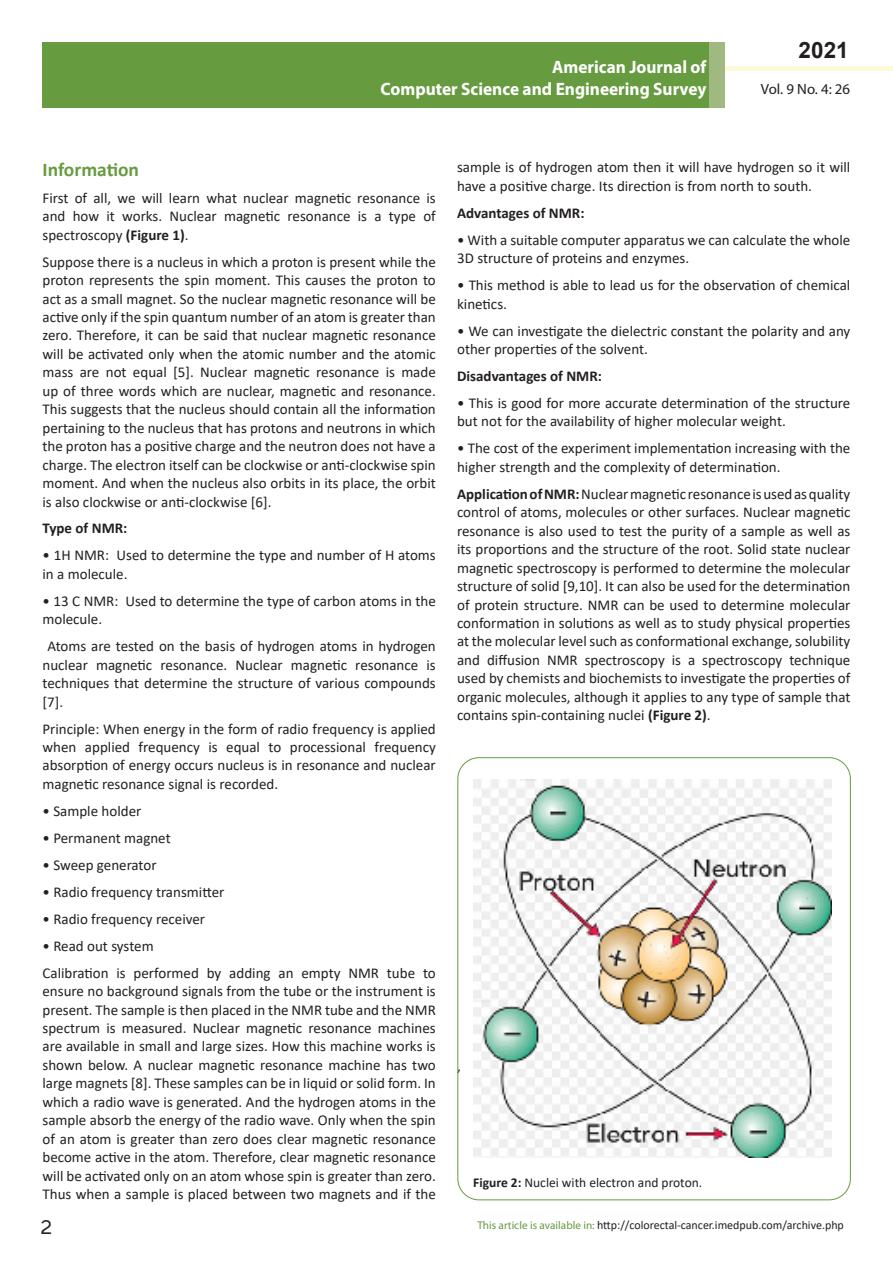
<style>
.page{position:relative;width:893px;height:1263px;background:#fff}
.page>*{position:absolute;margin:0;border:0;box-sizing:border-box;transform-origin:0 0}
.t1{font:25.5px "Tunga";color:#231f20}
.t2{font:700 22.5px "Arial";color:#231f20}
.t3{font:700 19.5px "Calibri";color:#679b40}
.t4{font:700 18px/21.6px "Myriad Pro";color:#fff;text-align:right;scale:.96 1}
.t5{font:15px/18.5px "Calibri";color:#231f20}
.t6{font:700 15px "Calibri";color:#231f20}
.t7{font:14.85px "Myriad Pro";color:#231f20}
.ImageCaption{font:13.5px "Calibri";color:#231f20}
.t8{font:12px "Calibri";color:#231f20}
.s1{font-weight:700}
.s2{font-family:"Myriad Pro";font-size:11.25px;color:#679940}
</style>
<div class="page">
<div style="left:722px;top:66px;width:171px;height:5px;background:#fdf9d9"></div>
<div style="left:43px;top:42px;width:682px;height:66px;background:#679b40"></div>
<div style="left:710px;top:42px;width:15px;height:66px;background:#a0b980"></div>
<img style="left:473px;top:779px;width:359px;height:378px">
<p class="t4" style="left:381px;top:56px;width:341px">American Journal of<br>Computer Science and Engineering Survey</p>
<h2 class="t2" style="left:799px;top:35px;width:52px">2021</h2>
<p class="t7" style="left:761px;top:80px;width:91px">Vol. 9 No. 4: 26</p>
<p class="t3" style="left:43px;top:156px;width:98px">Information</p>
<p class="t5" style="left:43px;top:188px;width:395px;text-align:justify">First of all, we will learn what nuclear magnetic resonance is and how it works. Nuclear magnetic resonance is a type of spectroscopy <span class="s1">(Figure 1)</span>.</p>
<p class="t5" style="left:43px;top:252px;width:395px;text-align:justify">Suppose there is a nucleus in which a proton is present while the proton represents the spin moment. This causes the proton to act as a small magnet. So the nuclear magnetic resonance will be active only if the spin quantum number of an atom is greater than zero. Therefore, it can be said that nuclear magnetic resonance will be activated only when the atomic number and the atomic mass are not equal [5]. Nuclear magnetic resonance is made up of three words which are nuclear, magnetic and resonance.<br>This suggests that the nucleus should contain all the information pertaining to the nucleus that has protons and neutrons in which the proton has a positive charge and the neutron does not have a charge. The electron itself can be clockwise or anti-clockwise spin moment. And when the nucleus also orbits in its place, the orbit is also clockwise or anti-clockwise [6].</p>
<p class="t6" style="left:43px;top:518px;width:86px">Type of NMR:</p>
<p class="t5" style="left:43px;top:546px;width:395px">• 1H NMR: Used to determine the type and number of H atoms in a molecule.</p>
<p class="t5" style="left:43px;top:591px;width:395px">• 13 C NMR: Used to determine the type of carbon atoms in the molecule.</p>
<p class="t5" style="left:43px;top:637px;width:395px;text-align:justify;text-indent:5px">Atoms are tested on the basis of hydrogen atoms in hydrogen nuclear magnetic resonance. Nuclear magnetic resonance is techniques that determine the structure of various compounds [7].</p>
<p class="t5" style="left:43px;top:719px;width:395px;text-align:justify">Principle: When energy in the form of radio frequency is applied when applied frequency is equal to processional frequency absorption of energy occurs nucleus is in resonance and nuclear magnetic resonance signal is recorded.</p>
<p class="t5" style="left:43px;top:801px;width:100px">• Sample holder</p>
<p class="t5" style="left:43px;top:828px;width:130px">• Permanent magnet</p>
<p class="t5" style="left:43px;top:855px;width:116px">• Sweep generator</p>
<p class="t5" style="left:43px;top:882px;width:183px">• Radio frequency transmitter</p>
<p class="t5" style="left:43px;top:909px;width:164px">• Radio frequency receiver</p>
<p class="t5" style="left:43px;top:936px;width:113px">• Read out system</p>
<p class="t5" style="left:43px;top:963px;width:395px;text-align:justify">Calibration is performed by adding an empty NMR tube to ensure no background signals from the tube or the instrument is present. The sample is then placed in the NMR tube and the NMR spectrum is measured. Nuclear magnetic resonance machines are available in small and large sizes. How this machine works is shown below. A nuclear magnetic resonance machine has two large magnets [8]. These samples can be in liquid or solid form. In which a radio wave is generated. And the hydrogen atoms in the sample absorb the energy of the radio wave. Only when the spin of an atom is greater than zero does clear magnetic resonance become active in the atom. Therefore, clear magnetic resonance will be activated only on an atom whose spin is greater than zero.<br>Thus when a sample is placed between two magnets and if the</p>
<p class="t5" style="left:457px;top:158px;width:395px">sample is of hydrogen atom then it will have hydrogen so it will have a positive charge. Its direction is from north to south.</p>
<p class="t6" style="left:457px;top:202px;width:129px">Advantages of NMR:</p>
<p class="t5" style="left:457px;top:230px;width:395px">• With a suitable computer apparatus we can calculate the whole<br>3D structure of proteins and enzymes.</p>
<p class="t5" style="left:457px;top:276px;width:395px">• This method is able to lead us for the observation of chemical kinetics.</p>
<p class="t5" style="left:457px;top:321px;width:395px">• We can investigate the dielectric constant the polarity and any other properties of the solvent.</p>
<p class="t6" style="left:457px;top:365px;width:146px">Disadvantages of NMR:</p>
<p class="t5" style="left:457px;top:393px;width:395px">• This is good for more accurate determination of the structure but not for the availability of higher molecular weight.</p>
<p class="t5" style="left:457px;top:439px;width:395px">• The cost of the experiment implementation increasing with the higher strength and the complexity of determination.</p>
<p class="t5" style="left:457px;top:484px;width:395px;text-align:justify"><span class="s1">Application of NMR:</span> Nuclear magnetic resonance is used as quality control of atoms, molecules or other surfaces. Nuclear magnetic resonance is also used to test the purity of a sample as well as its proportions and the structure of the root. Solid state nuclear magnetic spectroscopy is performed to determine the molecular structure of solid [9,10]. It can also be used for the determination of protein structure. NMR can be used to determine molecular conformation in solutions as well as to study physical properties at the molecular level such as conformational exchange, solubility and diffusion NMR spectroscopy is a spectroscopy technique used by chemists and biochemists to investigate the properties of organic molecules, although it applies to any type of sample that contains spin-containing nuclei <span class="s1">(Figure 2)</span>.</p>
<p class="t5" style="left:457px;top:1056px;width:5px">,</p>
<p class="ImageCaption" style="left:473px;top:1173px;width:231px"><span class="s1">Figure 2:</span> Nuclei with electron and proton.</p>
<h1 class="t1" style="left:41px;top:1210px;width:13px">2</h1>
<p class="t8" style="left:477px;top:1217px;width:368px"><span class="s2">This article is available in:</span> http://colorectal-cancer.imedpub.com/archive.php</p>
</div>
